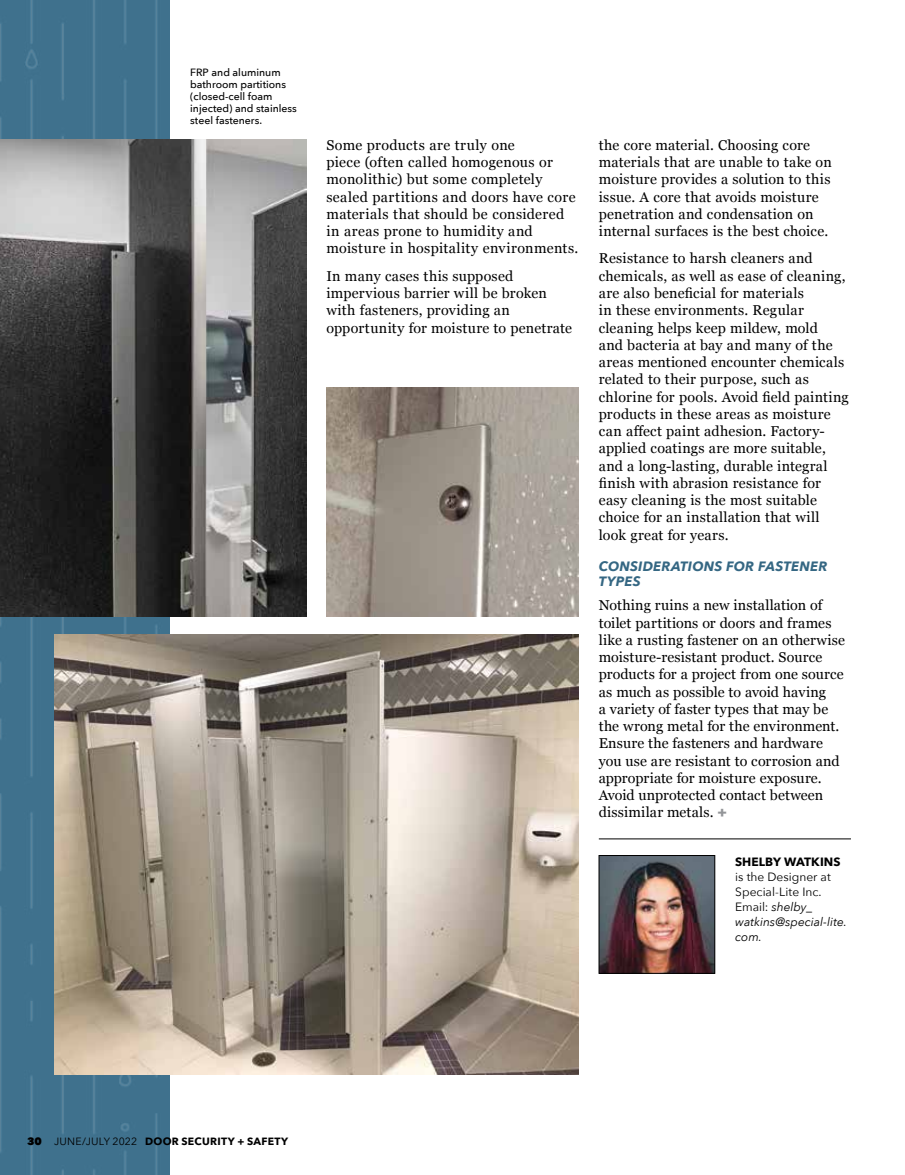
<style>
.page{position:relative;width:905px;height:1175px;background:#fff}
.page>*{position:absolute;margin:0;border:0;box-sizing:border-box;transform-origin:0 0}
.t1{font:14.25px/17.2px "Georgia";letter-spacing:.015em;color:#000}
.t2{font:italic 700 13.5px/15px "Avenir Next";letter-spacing:.01em;color:#356783}
.t3{font:12px/15px "Avenir Next";color:#000}
.t4{font:700 12px "Avenir Next";letter-spacing:.005em;color:#000}
.t5{font:500 10.5px/12px "Avenir Next";color:#000}
.t6{font:700 10.5px "Avenir Next";letter-spacing:.025em;color:#000}
.s1{font-family:"Avenir Next";font-weight:800;color:#939598}
.s2{font-style:italic}
.s3{font-weight:800}
.s4{font-weight:400}
</style>
<div class="page">
<img style="left:0;top:0;width:170px;height:1174px">
<img style="left:0;top:139px;width:306px;height:477px">
<img style="left:326px;top:387px;width:252px;height:229px">
<img style="left:54px;top:634px;width:524px;height:440px">
<hr style="left:598px;top:838px;width:252px;height:1px;background:#000">
<img style="left:600px;top:857px;width:113px;height:114px">
<div style="left:598px;top:855px;width:117px;height:118px;border:1px solid #000"></div>
<p class="t5" style="left:190px;top:66px;width:108px">FRP and aluminum bathroom partitions (closed-cell foam injected) and stainless steel fasteners.</p>
<p class="t1" style="left:326px;top:136px;width:253px">Some products are truly one<br>piece (often called homogenous or monolithic) but some completely sealed partitions and doors have core materials that should be considered in areas prone to humidity and moisture in hospitality environments.</p>
<p class="t1" style="left:326px;top:266px;width:247px">In many cases this supposed impervious barrier will be broken with fasteners, providing an opportunity for moisture to penetrate</p>
<p class="t1" style="left:598px;top:136px;width:234px">the core material. Choosing core materials that are unable to take on moisture provides a solution to this issue. A core that avoids moisture penetration and condensation on internal surfaces is the best choice.</p>
<p class="t1" style="left:598px;top:249px;width:251px">Resistance to harsh cleaners and chemicals, as well as ease of cleaning, are also beneficial for materials<br>in these environments. Regular cleaning helps keep mildew, mold<br>and bacteria at bay and many of the areas mentioned encounter chemicals related to their purpose, such as chlorine for pools. Avoid field painting products in these areas as moisture can affect paint adhesion. Factory&shy;applied coatings are more suitable, and a long-lasting, durable integral finish with abrasion resistance for easy cleaning is the most suitable choice for an installation that will look great for years.</p>
<p class="t2" style="left:598px;top:559px;width:230px">CONSIDERATIONS FOR FASTENER<br>TYPES</p>
<p class="t1" style="left:598px;top:596px;width:248px">Nothing ruins a new installation of toilet partitions or doors and frames like a rusting fastener on an otherwise moisture-resistant product. Source products for a project from one source as much as possible to avoid having<br>a variety of faster types that may be the wrong metal for the environment.<br>Ensure the fasteners and hardware you use are resistant to corrosion and appropriate for moisture exposure.<br>Avoid unprotected contact between dissimilar metals. <span class="s1">+</span></p>
<p class="t4" style="left:735px;top:851px;width:107px">SHELBY WATKINS</p>
<p class="t3" style="left:735px;top:869px;width:113px">is the Designer at<br>Special-Lite Inc.<br>Email: <span class="s2">shelby_ watkins@special-lite. com.</span></p>
<p class="t6" style="left:27px;top:1132px;width:263px"><span class="s3">30</span> <span class="s4">JUNE/JULY 2022</span> DOOR SECURITY + SAFETY</p>
</div>
